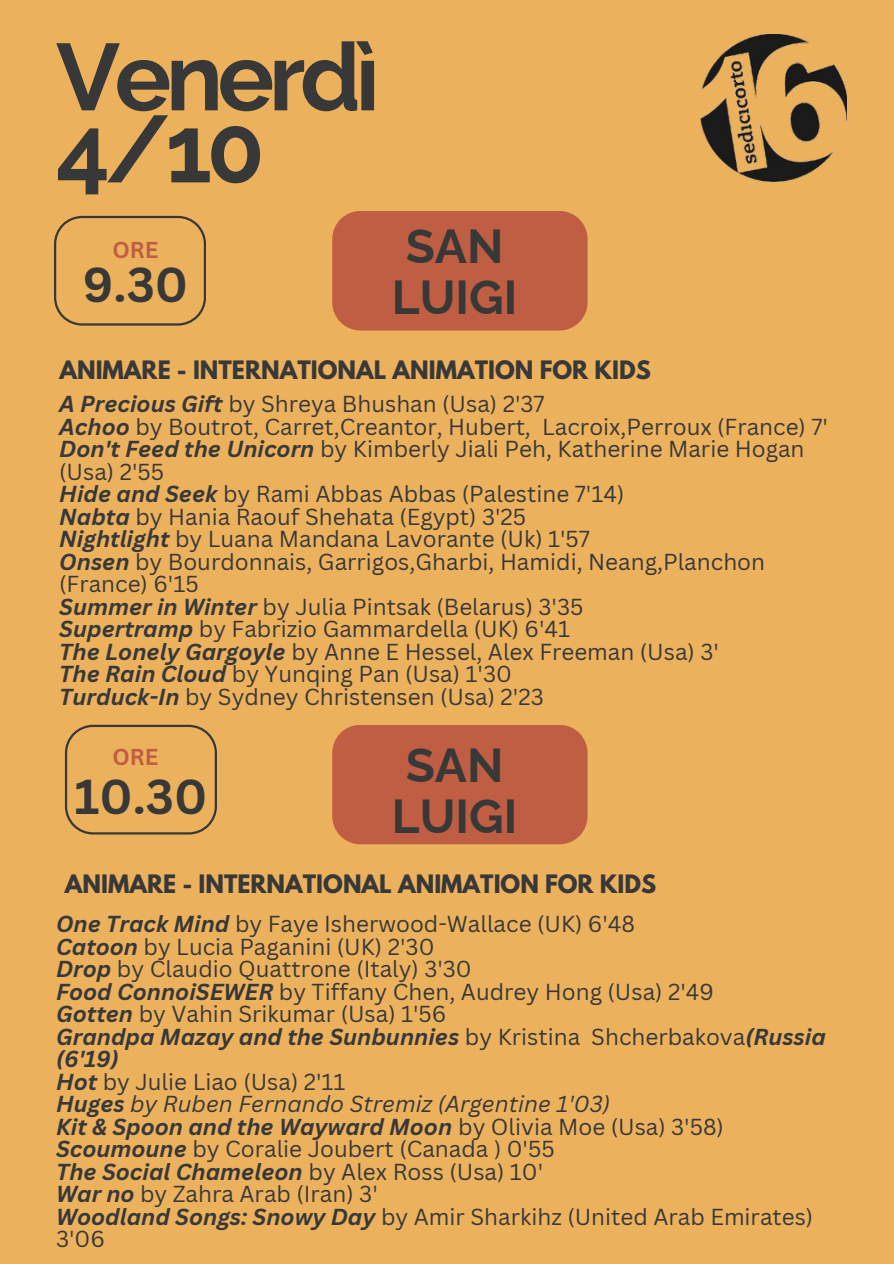
<style>
.page{position:relative;width:894px;height:1264px;background:#fff}
.page>*{position:absolute;margin:0;border:0;box-sizing:border-box;transform-origin:0 0}
.t1{font:700 94.5px/72px "Raleway";letter-spacing:-.055em;color:#393838}
.t2{font:700 47.7px/50.7px "Raleway";color:#393838}
.t3{font:700 47.7px "Canva Sans";color:#393838}
.t4{font:22.5px/22.5px "Canva Sans";color:#393838}
.t5{font:italic 700 22.5px/22.5px "Canva Sans";color:#393838}
.t6{font:700 22.5px "League Spartan";color:#393838}
.t7{font:italic 22.5px "Canva Sans";color:#393838}
.t8{font:700 22.35px "Canva Sans";color:#c05e43}
.s1{font-weight:700;font-style:italic}
.s2{font-weight:400;font-style:normal}
.s3{font-weight:700}
</style>
<div class="page">
<div style="left:0;top:0;width:893px;height:1263px;background:#ebb15d"></div>
<svg style="left:54px;top:216px;width:152px;height:109px"></svg>
<div style="left:332px;top:211px;width:255px;height:119px;background:#c05e43"></div>
<svg style="left:65px;top:724px;width:152px;height:110px"></svg>
<div style="left:332px;top:725px;width:255px;height:119px;background:#c05e43"></div>
<img style="left:699px;top:34px;width:147px;height:148px">
<p class="t1" style="left:56px;top:41px;width:325px">Venerdì<br>4/10</p>
<p class="t8" style="left:112px;top:234px;width:48px">ORE</p>
<p class="t3" style="left:83px;top:250px;width:107px">9.30</p>
<p class="t2" style="left:391px;top:221px;width:127px">SAN<br>LUIGI</p>
<p class="t6" style="left:59px;top:358px;width:592px">ANIMARE - INTERNATIONAL ANIMATION FOR KIDS</p>
<h1 class="t4" style="left:59px;top:392px;width:487px"><span class="s1">A Precious Gift</span> by Shreya Bhushan (Usa) 2'37</h1>
<h3 class="t4" style="left:59px;top:415px;width:770px"><span class="s1">Achoo</span> by Boutrot, Carret,Creantor, Hubert, Lacroix,Perroux (France) 7'</h3>
<h2 class="t4" style="left:59px;top:437px;width:746px"><span class="s1">Don't Feed the Unicorn</span> by Kimberly Jiali Peh, Katherine Marie Hogan (Usa) 2'55</h2>
<h2 class="t4" style="left:59px;top:482px;width:566px"><span class="s1">Hide and Seek</span> by Rami Abbas Abbas (Palestine 7'14)</h2>
<p class="t4" style="left:59px;top:505px;width:468px"><span class="s1">Nabta</span> by Hania Raouf Shehata (Egypt) 3'25</p>
<h3 class="t4" style="left:59px;top:527px;width:532px"><span class="s1">Nightlight</span> by Luana Mandana Lavorante (Uk) 1'57</h3>
<p class="t4" style="left:59px;top:550px;width:707px"><span class="s1">Onsen</span> by Bourdonnais, Garrigos,Gharbi, Hamidi, Neang,Planchon (France) 6'15</p>
<p class="t4" style="left:59px;top:595px;width:525px"><span class="s1">Summer in Winter</span> by Julia Pintsak (Belarus) 3'35</p>
<p class="t4" style="left:59px;top:617px;width:512px"><span class="s1">Supertramp</span> by Fabrizio Gammardella (UK) 6'41</p>
<p class="t4" style="left:59px;top:640px;width:661px"><span class="s1">The Lonely Gargoyle</span> by Anne E Hessel, Alex Freeman (Usa) 3'</p>
<p class="t4" style="left:59px;top:662px;width:454px"><span class="s1">The Rain Cloud</span> by Yunqing Pan (Usa) 1'30</p>
<p class="t4" style="left:59px;top:685px;width:486px"><span class="s1">Turduck-In</span> by Sydney Christensen (Usa) 2'23</p>
<h3 class="t8" style="left:112px;top:741px;width:48px">ORE</h3>
<h2 class="t3" style="left:74px;top:763px;width:134px">10.30</h2>
<h2 class="t2" style="left:391px;top:740px;width:127px">SAN<br>LUIGI</h2>
<h3 class="t6" style="left:65px;top:872px;width:592px">ANIMARE - INTERNATIONAL ANIMATION FOR KIDS</h3>
<p class="t4" style="left:56px;top:912px;width:580px"><span class="s1">One Track Mind</span> by Faye Isherwood-Wallace (UK) 6'48</p>
<p class="t4" style="left:56px;top:934px;width:380px"><span class="s1">Catoon</span> by Lucia Paganini (UK) 2'30</p>
<p class="t4" style="left:56px;top:957px;width:417px"><span class="s1">Drop</span> by Claudio Quattrone (Italy) 3'30</p>
<p class="t4" style="left:56px;top:979px;width:659px"><span class="s1">Food ConnoiSEWER</span> by Tiffany Chen, Audrey Hong (Usa) 2'49</p>
<p class="t4" style="left:56px;top:1002px;width:391px"><span class="s1">Gotten</span> by Vahin Srikumar (Usa) 1'56</p>
<p class="t5" style="left:56px;top:1024px;width:771px">Grandpa Mazay and the Sunbunnies <span class="s2">by Kristina Shcherbakova</span>(Russia (6'19)</p>
<p class="t4" style="left:56px;top:1069px;width:291px"><span class="s1">Hot</span> by Julie Liao (Usa) 2'11</p>
<p class="t7" style="left:56px;top:1088px;width:555px"><span class="s3">Huges</span> by Ruben Fernando Stremiz (Argentine 1'03)</p>
<p class="t5" style="left:56px;top:1114px;width:669px">Kit &amp; Spoon and the Wayward Moon <span class="s2">by Olivia Moe (Usa) 3'58)</span></p>
<p class="t4" style="left:56px;top:1137px;width:500px"><span class="s1">Scoumoune</span> by Coralie Joubert (Canada ) 0'55</p>
<p class="t5" style="left:56px;top:1159px;width:488px">The Social Chameleon <span class="s2">by Alex Ross (Usa) 10'</span></p>
<p class="t4" style="left:56px;top:1182px;width:323px"><span class="s1">War no</span> by Zahra Arab (Iran) 3'</p>
<p class="t4" style="left:56px;top:1204px;width:758px"><span class="s1">Woodland Songs: Snowy Day</span> by Amir Sharkihz (United Arab Emirates)<br>3'06</p>
</div>
